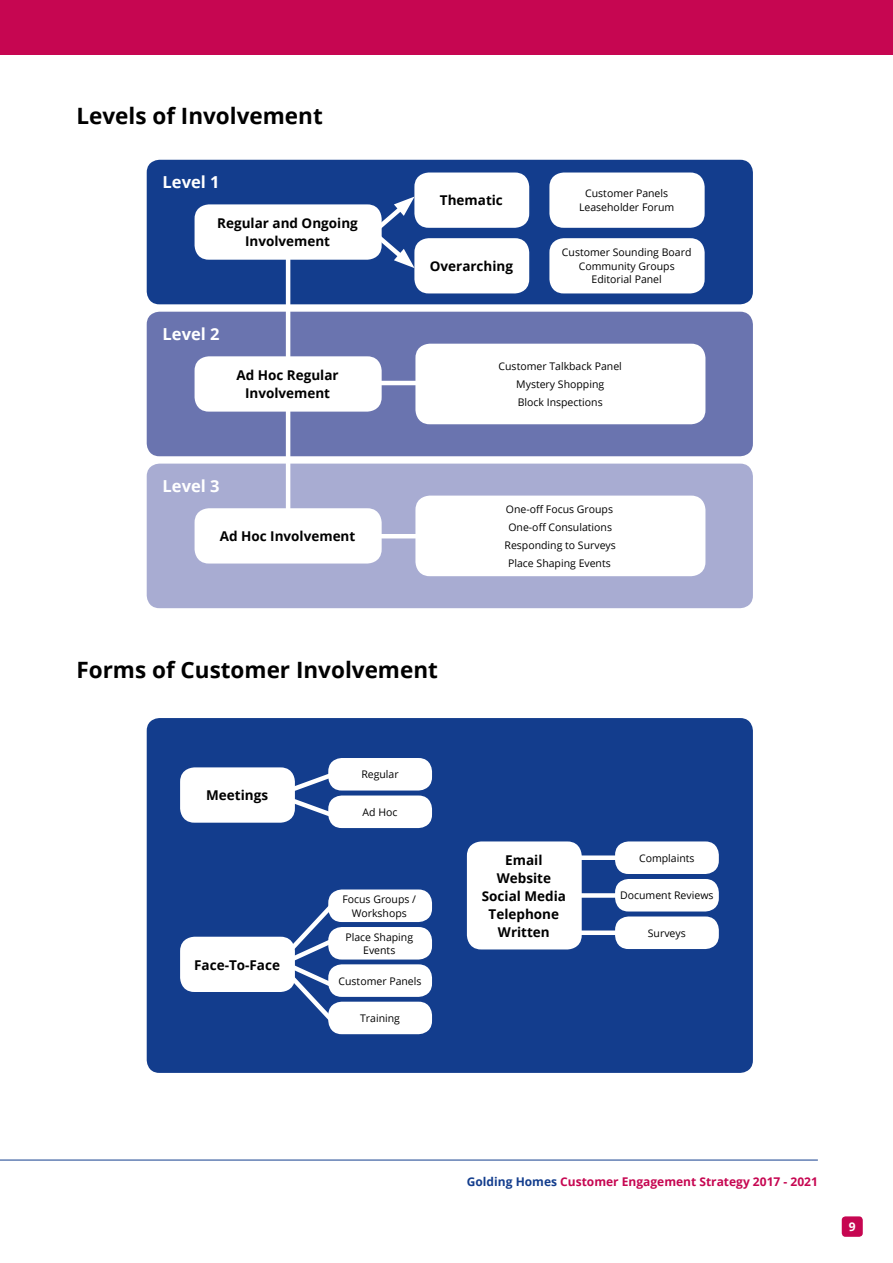
<style>
.page{position:relative;width:893px;height:1263px;background:#fff}
.page>*{position:absolute;margin:0;border:0;box-sizing:border-box;transform-origin:0 0}
.t1{font:700 22.5px "Open Sans";color:#000}
.t2{font:700 16.5px "Open Sans";color:#fff}
.t3{font:700 13.5px/18px "Open Sans";color:#000;text-align:center}
.t4{font:700 12px "Open Sans";color:#c60651}
.t5{font:700 12px "Open Sans";color:#fff}
.t6{font:10.5px/13.5px "Open Sans";color:#000;text-align:center}
.s1{color:#133d8d}
</style>
<div class="page">
<div style="left:0;top:0;width:893px;height:54px;background:#c60651"></div>
<hr style="left:0;top:1160px;width:818px;height:1px;background:#133d8d">
<div style="left:842px;top:1216px;width:21px;height:21px;background:#c60651;border-radius:4px"></div>
<div style="left:147px;top:160px;width:606px;height:144px;background:#133d8d;border-radius:13px"></div>
<div style="left:147px;top:718px;width:606px;height:355px;background:#133d8d;border-radius:13px"></div>
<div style="left:147px;top:312px;width:606px;height:144px;background:#6a74af;border-radius:13px"></div>
<div style="left:147px;top:464px;width:606px;height:144px;background:#a8acd2;border-radius:13px"></div>
<div style="left:195px;top:204px;width:187px;height:56px;background:#fff;border-radius:14px"></div>
<div style="left:180px;top:767px;width:115px;height:56px;background:#fff;border-radius:14px"></div>
<div style="left:467px;top:841px;width:115px;height:108px;background:#fff;border-radius:14px"></div>
<div style="left:180px;top:937px;width:115px;height:55px;background:#fff;border-radius:14px"></div>
<div style="left:328px;top:758px;width:104px;height:32px;background:#fff;border-radius:13px"></div>
<div style="left:615px;top:841px;width:104px;height:33px;background:#fff;border-radius:13px"></div>
<div style="left:328px;top:889px;width:104px;height:33px;background:#fff;border-radius:13px"></div>
<div style="left:328px;top:795px;width:104px;height:33px;background:#fff;border-radius:13px"></div>
<div style="left:615px;top:879px;width:104px;height:32px;background:#fff;border-radius:13px"></div>
<div style="left:615px;top:916px;width:104px;height:33px;background:#fff;border-radius:13px"></div>
<div style="left:328px;top:927px;width:104px;height:32px;background:#fff;border-radius:13px"></div>
<div style="left:328px;top:964px;width:104px;height:33px;background:#fff;border-radius:13px"></div>
<div style="left:328px;top:1002px;width:104px;height:32px;background:#fff;border-radius:13px"></div>
<div style="left:195px;top:356px;width:187px;height:56px;background:#fff;border-radius:14px"></div>
<div style="left:415px;top:344px;width:290px;height:80px;background:#fff;border-radius:14px"></div>
<div style="left:415px;top:496px;width:290px;height:80px;background:#fff;border-radius:14px"></div>
<div style="left:195px;top:508px;width:187px;height:55px;background:#fff;border-radius:14px"></div>
<div style="left:414px;top:172px;width:115px;height:56px;background:#fff;border-radius:14px"></div>
<div style="left:414px;top:238px;width:115px;height:55px;background:#fff;border-radius:14px"></div>
<div style="left:549px;top:172px;width:156px;height:56px;background:#fff;border-radius:14px"></div>
<div style="left:549px;top:238px;width:156px;height:55px;background:#fff;border-radius:14px"></div>
<svg style="left:369px;top:197px;width:46px;height:71px"></svg>
<hr style="left:286px;top:255px;width:4px;height:108px;background:#fff">
<hr style="left:286px;top:409px;width:4px;height:108px;background:#fff">
<hr style="left:376px;top:381px;width:41px;height:4px;background:#fff">
<hr style="left:376px;top:534px;width:41px;height:4px;background:#fff">
<svg style="left:283px;top:899px;width:56px;height:127px"></svg>
<svg style="left:285px;top:768px;width:55px;height:53px"></svg>
<div style="left:575px;top:855px;width:52px;height:5px;background:#fff"></div>
<div style="left:575px;top:893px;width:43px;height:5px;background:#fff"></div>
<div style="left:575px;top:930px;width:43px;height:5px;background:#fff"></div>
<h1 class="t1" style="left:76px;top:99px;width:248px">Levels of Involvement</h1>
<h2 class="t2" style="left:163px;top:170px;width:58px">Level 1</h2>
<p class="t3" style="left:217px;top:214px;width:142px">Regular and Ongoing<br>Involvement</p>
<h2 class="t2" style="left:163px;top:322px;width:58px">Level 2</h2>
<p class="t3" style="left:440px;top:191px;width:64px">Thematic</p>
<p class="t3" style="left:430px;top:257px;width:85px">Overarching</p>
<p class="t6" style="left:579px;top:187px;width:97px">Customer Panels<br>Leaseholder Forum</p>
<p class="t6" style="left:562px;top:245px;width:131px">Customer Sounding Board<br>Community Groups<br>Editorial Panel</p>
<p class="t3" style="left:236px;top:366px;width:104px">Ad Hoc Regular<br>Involvement</p>
<p class="t6" style="left:499px;top:357px;width:125px;line-height:17.7px">Customer Talkback Panel<br>Mystery Shopping<br>Block Inspections</p>
<h2 class="t2" style="left:163px;top:474px;width:58px">Level 3</h2>
<p class="t3" style="left:220px;top:527px;width:137px">Ad Hoc Involvement</p>
<h1 class="t1" style="left:76px;top:654px;width:363px">Forms of Customer Involvement</h1>
<p class="t3" style="left:206px;top:786px;width:63px">Meetings</p>
<p class="t3" style="left:194px;top:955px;width:87px">Face-To-Face</p>
<p class="t6" style="left:361px;top:767px;width:39px">Regular</p>
<p class="t6" style="left:363px;top:805px;width:36px">Ad Hoc</p>
<p class="t6" style="left:342px;top:892px;width:75px">Focus Groups /<br>Workshops</p>
<p class="t6" style="left:345px;top:930px;width:69px">Place Shaping<br>Events</p>
<p class="t6" style="left:339px;top:974px;width:84px">Customer Panels</p>
<p class="t6" style="left:360px;top:1011px;width:41px">Training</p>
<p class="t6" style="left:505px;top:500px;width:113px;line-height:17.7px">One-off Focus Groups<br>One-off Consulations<br>Responding to Surveys<br>Place Shaping Events</p>
<p class="t3" style="left:482px;top:850px;width:86px">Email<br>Website<br>Social Media<br>Telephone<br>Written</p>
<p class="t6" style="left:639px;top:851px;width:57px">Complaints</p>
<p class="t6" style="left:620px;top:888px;width:95px">Document Reviews</p>
<p class="t6" style="left:648px;top:926px;width:39px">Surveys</p>
<p class="t4" style="left:467px;top:1173px;width:353px"><span class="s1">Golding Homes</span> Customer Engagement Strategy 2017 - 2021</p>
<p class="t5" style="left:849px;top:1218px;width:8px">9</p>
</div>
